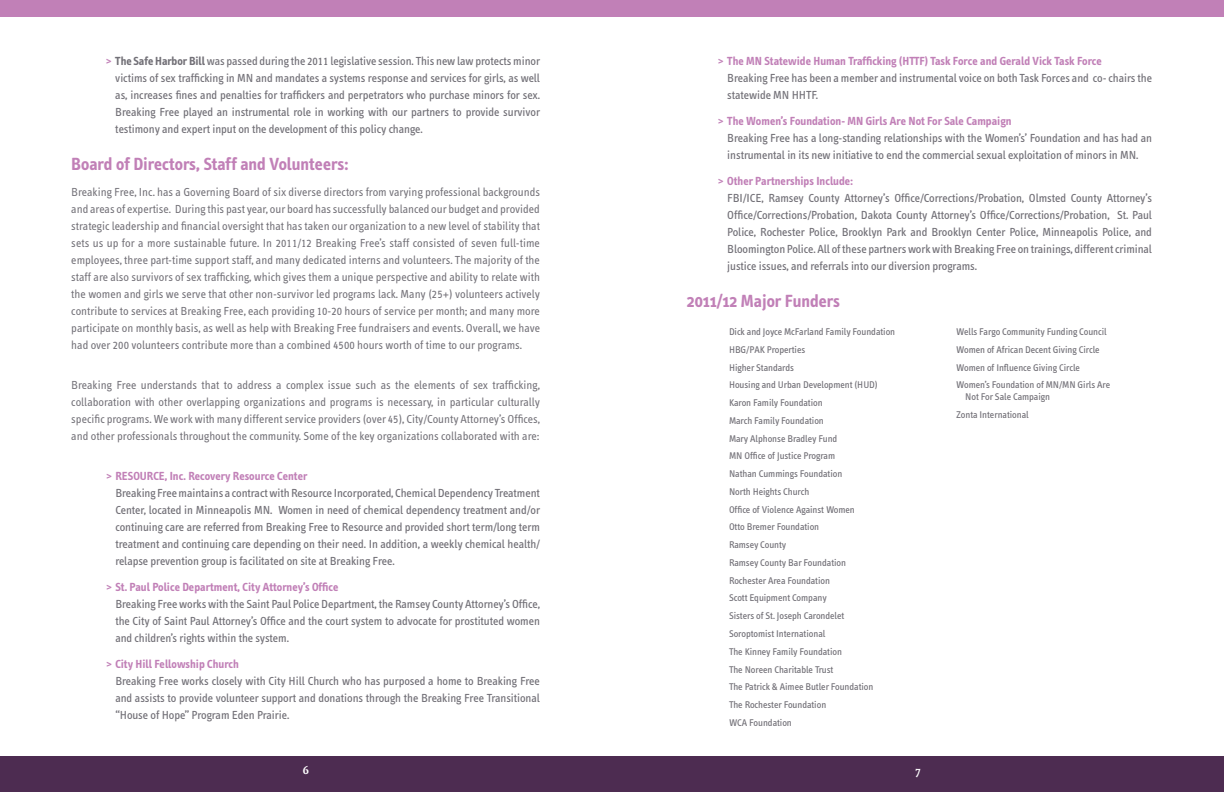
<style>
.page{position:relative;width:1224px;height:792px;background:#fff}
.page>*{position:absolute;margin:0;border:0;box-sizing:border-box;transform-origin:0 0}
.t1{font:700 18px "Info Text";color:#c180b7}
.t2{font:700 14px "Seria";color:#fff}
.t3{font:12px/17px "Info Text";letter-spacing:-.005em;color:#727077;text-align:justify}
.t4{font:12px/17px "Info Text";color:#727077;text-align:justify}
.t5{font:700 12px "Info Text";color:#c180b7}
.t6{font:10px/17.8px "Info Text";letter-spacing:-.005em;color:#727077}
.s1{font-weight:700;color:#c180b7}
.s2{font-weight:700}
.s3{font-family:"Info Text Book Caps"}
.s4{font-family:"Info Text Normal Caps"}
</style>
<div class="page">
<div style="left:0;top:756px;width:1224px;height:36px;background:#4d2c51"></div>
<div style="left:0;top:0;width:1224px;height:17px;background:#c180b7"></div>
<p class="t3" style="left:115px;top:53px;width:426px;text-indent:-9px"><span class="s1">&gt;</span> <span class="s2">The Safe Harbor Bill</span> was passed during the <span class="s3">2011</span> legislative session. This new law protects minor victims of sex trafficking in MN and mandates a systems response and services for girls, as well as, increases fines and penalties for traffickers and perpetrators who purchase minors for sex.<br>Breaking Free played an instrumental role in working with our partners to provide survivor testimony and expert input on the development of this policy change.</p>
<h1 class="t1" style="left:71px;top:154px;width:279px">Board of Directors, Staff and Volunteers:</h1>
<p class="t4" style="left:71px;top:184px;width:470px">Breaking Free, Inc. has a Governing Board of six diverse directors from varying professional backgrounds and areas of expertise. During this past year, our board has successfully balanced our budget and provided strategic leadership and financial oversight that has taken our organization to a new level of stability that sets us up for a more sustainable future. In <span class="s4">2011/12</span> Breaking Free’s staff consisted of seven full-time employees, three part-time support staff, and many dedicated interns and volunteers. The majority of the staff are also survivors of sex trafficking, which gives them a unique perspective and ability to relate with the women and girls we serve that other non-survivor led programs lack. Many (<span class="s4">25</span>+) volunteers actively contribute to services at Breaking Free, each providing <span class="s4">10-20</span> hours of service per month; and many more participate on monthly basis, as well as help with Breaking Free fundraisers and events. Overall, we have had over <span class="s4">200</span> volunteers contribute more than a combined <span class="s4">4500</span> hours worth of time to our programs.</p>
<p class="t4" style="left:71px;top:377px;width:470px">Breaking Free understands that to address a complex issue such as the elements of sex trafficking, collaboration with other overlapping organizations and programs is necessary, in particular culturally specific programs. We work with many different service providers (over <span class="s4">45</span>), City/County Attorney’s Offices, and other professionals throughout the community. Some of the key organizations collaborated with are:</p>
<p class="t5" style="left:106px;top:469px;width:202px">&gt; RESOURCE, Inc. Recovery Resource Center</p>
<p class="t3" style="left:115px;top:485px;width:426px">Breaking Free maintains a contract with Resource Incorporated, Chemical Dependency Treatment Center, located in Minneapolis MN. Women in need of chemical dependency treatment and/or continuing care are referred from Breaking Free to Resource and provided short term/long term treatment and continuing care depending on their need. In addition, a weekly chemical health/ relapse prevention group is facilitated on site at Breaking Free.</p>
<p class="t5" style="left:106px;top:580px;width:234px">&gt; St. Paul Police Department, City Attorney’s Office</p>
<p class="t3" style="left:115px;top:596px;width:426px">Breaking Free works with the Saint Paul Police Department, the Ramsey County Attorney’s Office, the City of Saint Paul Attorney’s Office and the court system to advocate for prostituted women and children’s rights within the system.</p>
<p class="t5" style="left:106px;top:657px;width:134px">&gt; City Hill Fellowship Church</p>
<p class="t3" style="left:115px;top:673px;width:426px">Breaking Free works closely with City Hill Church who has purposed a home to Breaking Free and assists to provide volunteer support and donations through the Breaking Free Transitional “House of Hope” Program Eden Prairie.</p>
<p class="t2" style="left:303px;top:763px;width:8px">6</p>
<p class="t5" style="left:718px;top:54px;width:385px">&gt; The MN Statewide Human Trafficking (HTTF) Task Force and Gerald Vick Task Force</p>
<p class="t3" style="left:727px;top:70px;width:426px">Breaking Free has been a member and instrumental voice on both Task Forces and co- chairs the statewide MN HHTF.</p>
<p class="t5" style="left:718px;top:114px;width:295px">&gt; The Women’s Foundation- MN Girls Are Not For Sale Campaign</p>
<p class="t3" style="left:727px;top:130px;width:426px">Breaking Free has a long-standing relationships with the Women’s’ Foundation and has had an instrumental in its new initiative to end the commercial sexual exploitation of minors in MN.</p>
<p class="t5" style="left:718px;top:174px;width:136px">&gt; Other Partnerships Include:</p>
<p class="t3" style="left:727px;top:190px;width:426px">FBI/ICE, Ramsey County Attorney’s Office/Corrections/Probation, Olmsted County Attorney’s Office/Corrections/Probation, Dakota County Attorney’s Office/Corrections/Probation, St. Paul Police, Rochester Police, Brooklyn Park and Brooklyn Center Police, Minneapolis Police, and Bloomington Police. All of these partners work with Breaking Free on trainings, different criminal justice issues, and referrals into our diversion programs.</p>
<h1 class="t1" style="left:687px;top:291px;width:154px">2011/12 Major Funders</h1>
<p class="t6" style="left:729px;top:323px;width:168px">Dick and Joyce McFarland Family Foundation<br>HBG/PAK Properties<br>Higher Standards<br>Housing and Urban Development (HUD)<br>Karon Family Foundation<br>March Family Foundation<br>Mary Alphonse Bradley Fund<br>MN Office of Justice Program<br>Nathan Cummings Foundation<br>North Heights Church<br>Office of Violence Against Women<br>Otto Bremer Foundation<br>Ramsey County<br>Ramsey County Bar Foundation<br>Rochester Area Foundation<br>Scott Equipment Company<br>Sisters of St. Joseph Carondelet<br>Soroptomist International<br>The Kinney Family Foundation<br>The Noreen Charitable Trust<br>The Patrick &amp; Aimee Butler Foundation<br>The Rochester Foundation<br>WCA Foundation</p>
<p class="t6" style="left:956px;top:323px;width:156px">Wells Fargo Community Funding Council Women of African Decent Giving Circle Women of Influence Giving Circle Women’s Foundation of MN/MN Girls Are</p>
<p class="t6" style="left:956px;top:388px;width:95px;text-indent:9px">Not For Sale Campaign<br>Zonta International</p>
<p class="t2" style="left:915px;top:763px;width:7px">7</p>
</div>
